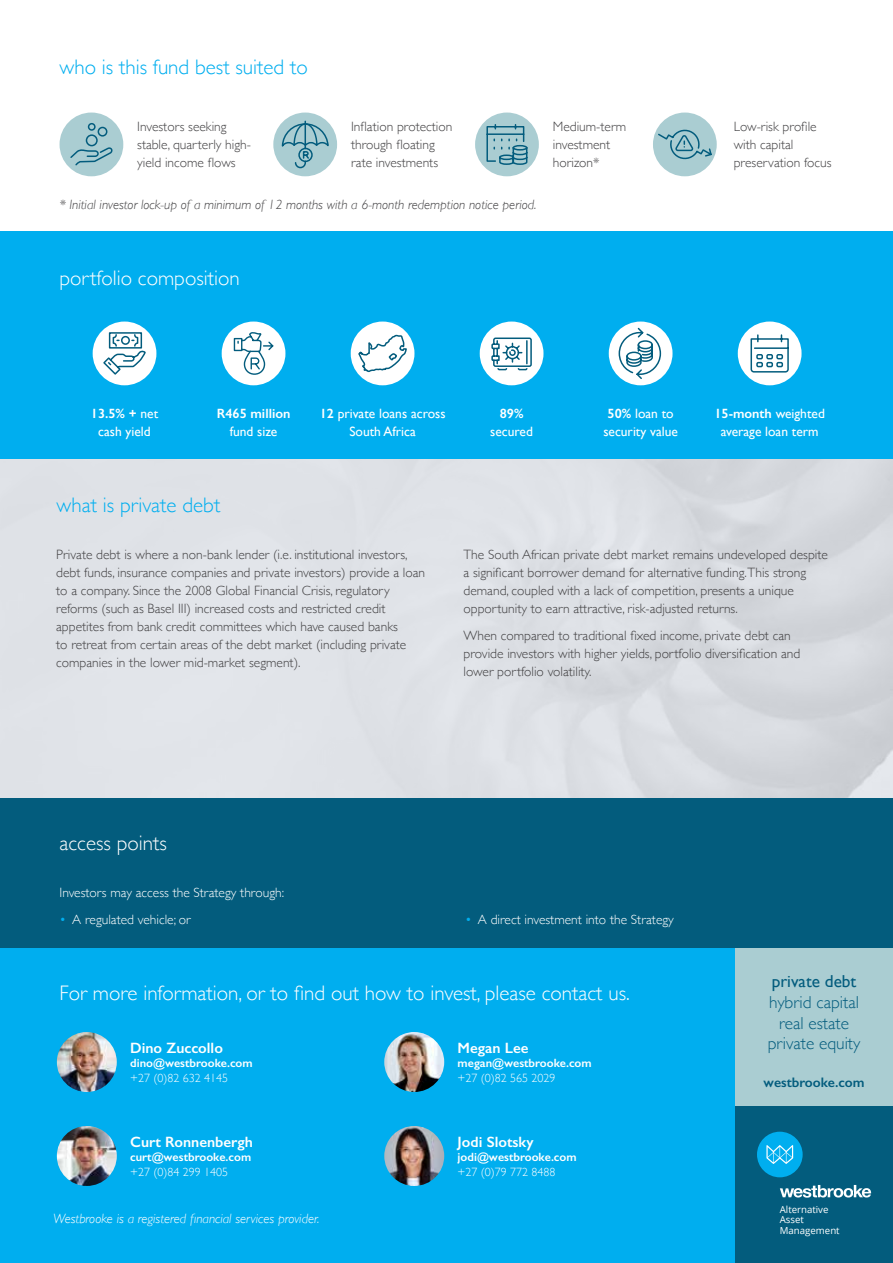
<style>
.page{position:relative;width:893px;height:1263px;background:#fff}
.page>*{position:absolute;margin:0;border:0;box-sizing:border-box;transform-origin:0 0}
.t1{font:300 21px "Gill Sans";color:#fff}
.t2{font:300 21px "Gill Sans";color:#00aeef}
.t3{font:300 17.25px/20.7px "Gill Sans";color:#035c7d;text-align:center}
.t4{font:17.25px "Gill Sans";color:#035c7d}
.t5{font:600 15px "Gill Sans";color:#fff}
.t6{font:600 13.8px "Gill Sans";color:#035c7d}
.t7{font:300 13.5px/18px "Gill Sans";color:#414042}
.t8{font:13.5px/18px "Gill Sans";color:#fff;text-align:center}
.t9{font:300 13.5px "Gill Sans";color:#fff}
.t10{font:italic 300 13.5px "Gill Sans";color:#414042}
.t11{font:italic 300 13.5px "Gill Sans";color:#fff}
.t12{font:600 13.5px "Gill Sans";color:#fff}
.t13{font:600 12px "Gill Sans";color:#fff}
.t14{font:300 12px "Gill Sans";color:#fff}
.t15{font:9.6px/10.8px "Open Sans";color:#fff}
.s1{font-weight:600}
.s2{color:#00aeef}
</style>
<div class="page">
<div style="left:0;top:948px;width:893px;height:315px;background:#00aeef"></div>
<div style="left:735px;top:1106px;width:158px;height:157px;background:#035c7d"></div>
<div style="left:757px;top:1132px;width:46px;height:45px;background:#00aeef;border-radius:50%"></div>
<svg style="left:766px;top:1145px;width:27px;height:19px"></svg>
<svg style="left:780px;top:1185px;width:91px;height:13px"></svg>
<div style="left:735px;top:948px;width:158px;height:158px;background:#aacdd2"></div>
<div style="left:60px;top:113px;width:63px;height:63px;background:#aacdd2;border-radius:50%"></div>
<svg style="left:70px;top:123px;width:43px;height:43px"></svg>
<div style="left:0;top:231px;width:893px;height:228px;background:#00aeef"></div>
<div style="left:351px;top:322px;width:63px;height:63px;background:#fff;border-radius:50%"></div>
<svg style="left:357px;top:334px;width:50px;height:38px"></svg>
<div style="left:738px;top:322px;width:63px;height:63px;background:#fff;border-radius:50%"></div>
<svg style="left:750px;top:334px;width:39px;height:39px"></svg>
<div style="left:93px;top:322px;width:63px;height:63px;background:#fff;border-radius:50%"></div>
<svg style="left:103px;top:332px;width:43px;height:43px"></svg>
<div style="left:480px;top:322px;width:63px;height:63px;background:#fff;border-radius:50%"></div>
<svg style="left:491px;top:337px;width:41px;height:34px"></svg>
<div style="left:222px;top:322px;width:63px;height:63px;background:#fff;border-radius:50%"></div>
<svg style="left:233px;top:332px;width:41px;height:43px"></svg>
<div style="left:609px;top:322px;width:63px;height:63px;background:#fff;border-radius:50%"></div>
<svg style="left:618px;top:326px;width:44px;height:54px"></svg>
<div style="left:0;top:798px;width:893px;height:150px;background:#035c7d"></div>
<img style="left:57px;top:1032px;width:60px;height:60px;border-radius:30px">
<img style="left:384px;top:1032px;width:60px;height:60px;border-radius:30px">
<img style="left:57px;top:1126px;width:60px;height:60px;border-radius:30px">
<img style="left:384px;top:1126px;width:60px;height:60px;border-radius:30px">
<div style="left:653px;top:113px;width:64px;height:63px;background:#aacdd2;border-radius:50%"></div>
<svg style="left:658px;top:129px;width:54px;height:31px"></svg>
<div style="left:273px;top:113px;width:64px;height:63px;background:#aacdd2;border-radius:50%"></div>
<svg style="left:281px;top:120px;width:49px;height:49px"></svg>
<div style="left:475px;top:113px;width:64px;height:63px;background:#aacdd2;border-radius:50%"></div>
<svg style="left:486px;top:124px;width:42px;height:41px"></svg>
<h1 class="t2" style="left:60px;top:51px;width:250px">who is this fund best suited to</h1>
<p class="t7" style="left:137px;top:117px;width:115px">Investors seeking stable, quarterly high&shy;yield income flows</p>
<p class="t7" style="left:351px;top:117px;width:103px">Inflation protection through floating rate investments</p>
<p class="t7" style="left:553px;top:117px;width:75px">Medium-term investment horizon*</p>
<p class="t7" style="left:734px;top:117px;width:99px">Low-risk profile with capital preservation focus</p>
<p class="t10" style="left:60px;top:196px;width:478px">* Initial investor lock-up of a minimum of 12 months with a 6-month redemption notice period.</p>
<h1 class="t1" style="left:60px;top:261px;width:182px">portfolio composition</h1>
<p class="t8" style="left:91px;top:404px;width:69px"><span class="s1">13.5% +</span> net cash yield</p>
<p class="t12" style="left:500px;top:405px;width:25px">89%</p>
<p class="t12" style="left:217px;top:405px;width:75px">R465 million</p>
<p class="t8" style="left:230px;top:422px;width:49px">fund size</p>
<p class="t8" style="left:320px;top:404px;width:127px"><span class="s1">12</span> private loans across<br>South Africa</p>
<p class="t8" style="left:714px;top:404px;width:112px"><span class="s1">15-month</span> weighted average loan term</p>
<p class="t8" style="left:603px;top:404px;width:76px"><span class="s1">50%</span> loan to security value</p>
<p class="t8" style="left:490px;top:422px;width:44px">secured</p>
<h1 class="t2" style="left:57px;top:488px;width:165px">what is private debt</h1>
<p class="t7" style="left:56px;top:545px;width:370px">Private debt is where a non-bank lender (i.e. institutional investors, debt funds, insurance companies and private investors) provide a loan to a company. Since the 2008 Global Financial Crisis, regulatory reforms (such as Basel III) increased costs and restricted credit appetites from bank credit committees which have caused banks<br>to retreat from certain areas of the debt market (including private companies in the lower mid-market segment).</p>
<p class="t7" style="left:464px;top:545px;width:366px">The South African private debt market remains undeveloped despite a significant borrower demand for alternative funding.This strong demand, coupled with a lack of competition, presents a unique opportunity to earn attractive, risk-adjusted returns.</p>
<p class="t7" style="left:464px;top:626px;width:338px">When compared to traditional fixed income, private debt can provide investors with higher yields, portfolio diversification and lower portfolio volatility.</p>
<h1 class="t1" style="left:60px;top:827px;width:109px">access points</h1>
<p class="t9" style="left:60px;top:882px;width:226px">Investors may access the Strategy through:</p>
<p class="t9" style="left:60px;top:909px;width:133px"><span class="s2">•</span> A regulated vehicle; or</p>
<p class="t9" style="left:465px;top:909px;width:210px"><span class="s2">•</span> A direct investment into the Strategy</p>
<h1 class="t1" style="left:60px;top:976px;width:572px">For more information, or to find out how to invest, please contact us.</h1>
<p class="t5" style="left:130px;top:1039px;width:94px">Dino Zuccollo</p>
<p class="t13" style="left:130px;top:1056px;width:124px">dino@westbrooke.com</p>
<p class="t14" style="left:130px;top:1068px;width:99px">+27 (0)82 632 4145</p>
<p class="t5" style="left:458px;top:1039px;width:72px">Megan Lee</p>
<p class="t13" style="left:458px;top:1056px;width:135px">megan@westbrooke.com</p>
<p class="t14" style="left:458px;top:1068px;width:99px">+27 (0)82 565 2029</p>
<p class="t5" style="left:130px;top:1133px;width:124px">Curt Ronnenbergh</p>
<p class="t13" style="left:130px;top:1150px;width:122px">curt@westbrooke.com</p>
<p class="t14" style="left:130px;top:1162px;width:99px">+27 (0)84 299 1405</p>
<p class="t11" style="left:53px;top:1211px;width:268px">Westbrooke is a registered financial services provider.</p>
<p class="t5" style="left:458px;top:1133px;width:77px">Jodi Slotsky</p>
<p class="t13" style="left:458px;top:1150px;width:120px">jodi@westbrooke.com</p>
<p class="t14" style="left:458px;top:1162px;width:99px">+27 (0)79 772 8488</p>
<p class="t4" style="left:772px;top:971px;width:86px">private debt</p>
<p class="t3" style="left:768px;top:991px;width:94px">hybrid capital real estate private equity</p>
<p class="t6" style="left:763px;top:1074px;width:103px">westbrooke.com</p>
<p class="t15" style="left:780px;top:1203px;width:61px">Alternative<br>Asset<br>Management</p>
</div>
